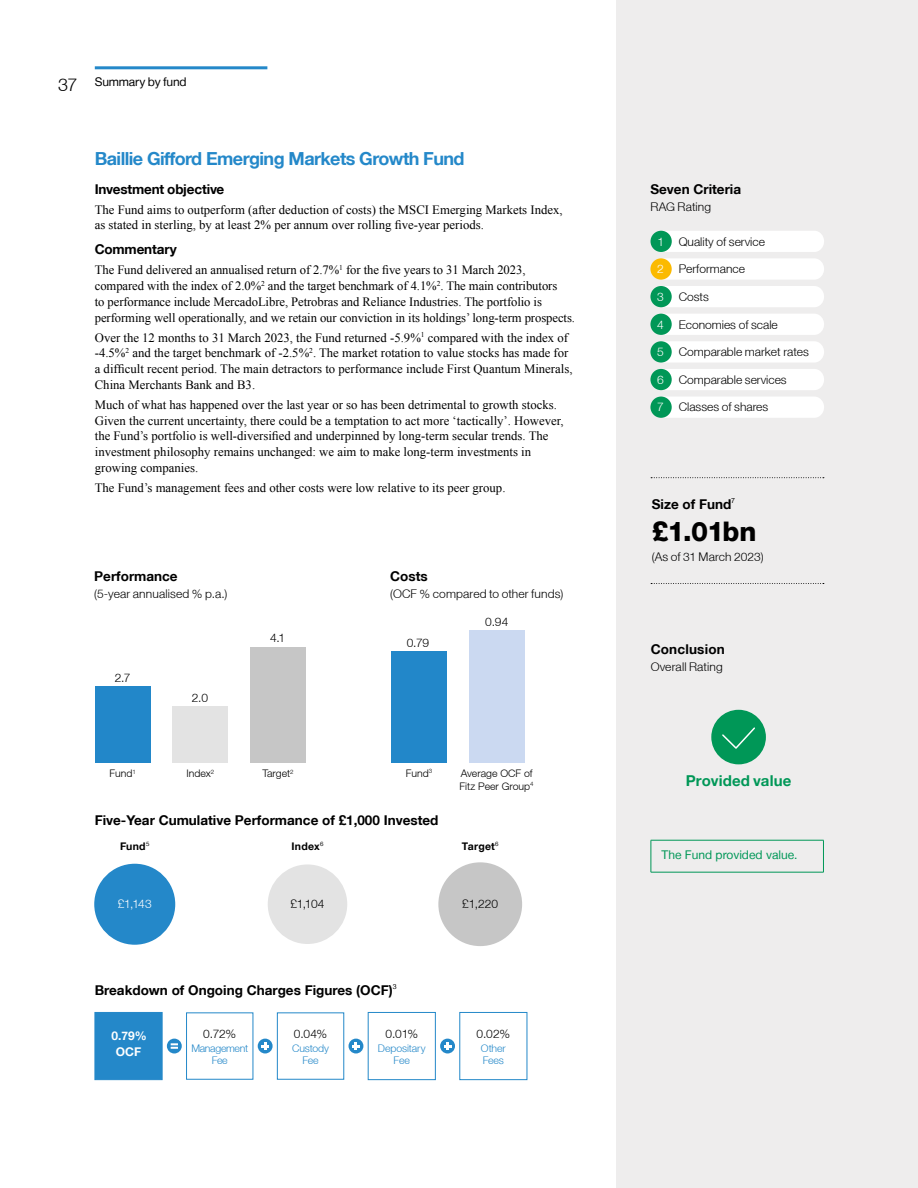
<style>
.page{position:relative;width:918px;height:1188px;background:#fff}
.page>*{position:absolute;margin:0;border:0;box-sizing:border-box;transform-origin:0 0}
.t1{font:800 27px "Helvetica Neue LT";color:#000}
.t2{font:700 18px "Helvetica Neue LT";letter-spacing:-.03em;color:#2488c9}
.t3{font:700 15px "Helvetica Neue";letter-spacing:.01em;color:#009757}
.t4{font:700 13.5px "Helvetica Neue LT";color:#000}
.t5{font:12.75px/15.8px "Times New Roman";color:#000}
.t6{font:300 12px "Helvetica Neue LT";color:#000}
.t7{font:12px "Helvetica Neue LT";color:#009757}
.t8{font:12px "Helvetica Neue LT";letter-spacing:-.015em;color:#000}
.t9{font:300 12px "Helvetica Neue LT";color:#fff}
.t10{font:700 12px "Helvetica Neue LT";color:#fff}
.t11{font:300 10.5px/12.6px "Helvetica Neue LT";color:#000}
.t12{font:300 10.5px/12.6px "Helvetica Neue LT";letter-spacing:-.01em;color:#2488c9;text-align:center}
.t13{font:700 10.5px "Helvetica Neue LT";letter-spacing:.025em;color:#000}
.t14{font:300 10.5px/12.6px "Helvetica Neue LT";letter-spacing:-.03em;color:#2488c9;text-align:center}
.s1{font-weight:300;font-size:18px}
</style>
<div class="page">
<div style="left:617px;top:0;width:301px;height:1188px;background:#eeeded"></div>
<div style="left:665px;top:231px;width:159px;height:21px;background:#fff"></div>
<div style="left:665px;top:258px;width:159px;height:22px;background:#fff"></div>
<div style="left:664px;top:286px;width:160px;height:21px;background:#fff"></div>
<div style="left:664px;top:314px;width:160px;height:21px;background:#fff"></div>
<div style="left:664px;top:341px;width:160px;height:21px;background:#fff"></div>
<div style="left:664px;top:369px;width:160px;height:21px;background:#fff"></div>
<div style="left:664px;top:397px;width:160px;height:21px;background:#fff"></div>
<div style="left:94px;top:864px;width:81px;height:81px;background:#2488c9;border-radius:40px"></div>
<div style="left:268px;top:864px;width:79px;height:80px;background:#e3e3e3;border-radius:40px"></div>
<div style="left:438px;top:862px;width:84px;height:84px;background:#c6c6c6;border-radius:42px"></div>
<div style="left:167px;top:1039px;width:15px;height:14px;background:#2488c9;border-radius:50%"></div>
<svg style="left:171px;top:1043px;width:7px;height:6px"></svg>
<div style="left:258px;top:1039px;width:15px;height:14px;background:#2488c9;border-radius:50%"></div>
<svg style="left:261px;top:1042px;width:8px;height:8px"></svg>
<div style="left:349px;top:1039px;width:14px;height:14px;background:#2488c9;border-radius:50%"></div>
<svg style="left:352px;top:1042px;width:7px;height:8px"></svg>
<div style="left:440px;top:1039px;width:15px;height:14px;background:#2488c9;border-radius:50%"></div>
<svg style="left:444px;top:1042px;width:7px;height:8px"></svg>
<div style="left:277px;top:1013px;width:67px;height:66px;border:1px solid #2488c9"></div>
<div style="left:368px;top:1012px;width:68px;height:68px;border:1px solid #2488c9"></div>
<div style="left:460px;top:1012px;width:67px;height:68px;border:1px solid #2488c9"></div>
<div style="left:95px;top:1012px;width:67px;height:68px;background:#2488c9;border:1px solid #2488c9"></div>
<svg style="left:651px;top:477px;width:173px;height:1px"></svg>
<svg style="left:651px;top:583px;width:173px;height:1px"></svg>
<div style="left:650px;top:258px;width:22px;height:22px;background:#fbba00;border-radius:50%"></div>
<div style="left:650px;top:314px;width:22px;height:21px;background:#009757;border-radius:50%"></div>
<div style="left:650px;top:369px;width:22px;height:21px;background:#009757;border-radius:50%"></div>
<div style="left:650px;top:286px;width:22px;height:21px;background:#009757;border-radius:50%"></div>
<div style="left:650px;top:341px;width:22px;height:22px;background:#009757;border-radius:50%"></div>
<div style="left:650px;top:397px;width:22px;height:21px;background:#009757;border-radius:50%"></div>
<div style="left:651px;top:231px;width:21px;height:21px;background:#009757;border-radius:50%"></div>
<div style="left:391px;top:651px;width:56px;height:111px;background:#2287c9"></div>
<div style="left:469px;top:630px;width:56px;height:132px;background:#cbd9f1"></div>
<div style="left:95px;top:686px;width:56px;height:77px;background:#2287c9"></div>
<div style="left:172px;top:706px;width:56px;height:57px;background:#e3e3e3"></div>
<div style="left:250px;top:647px;width:56px;height:116px;background:#c6c6c6"></div>
<div style="left:712px;top:711px;width:53px;height:53px;background:#009757;border-radius:50%"></div>
<div style="left:711px;top:710px;width:55px;height:54px;border:2px solid #009757;border-radius:50%"></div>
<svg style="left:722px;top:727px;width:33px;height:22px"></svg>
<hr style="left:651px;top:840px;width:173px;height:1px;background:#009757">
<hr style="left:651px;top:840px;width:1px;height:32px;background:#009757">
<hr style="left:823px;top:840px;width:1px;height:32px;background:#009757">
<hr style="left:651px;top:872px;width:173px;height:1px;background:#009757">
<hr style="left:95px;top:66px;width:172px;height:3px;background:#2488c9">
<p class="t8" style="left:58px;top:75px;width:130px"><span class="s1">37</span> Summary by fund</p>
<h2 class="t2" style="left:95px;top:147px;width:371px">Baillie Gifford Emerging Markets Growth Fund</h2>
<p class="t4" style="left:95px;top:180px;width:131px">Investment objective</p>
<p class="t4" style="left:650px;top:180px;width:92px">Seven Criteria</p>
<p class="t5" style="left:95px;top:201px;width:469px">The Fund aims to outperform (after deduction of costs) the MSCI Emerging Markets Index, as stated in sterling, by at least 2% per annum over rolling five-year periods.</p>
<p class="t4" style="left:95px;top:241px;width:84px">Commentary</p>
<p class="t5" style="left:95px;top:262px;width:482px">The Fund delivered an annualised return of 2.7%<sup>1</sup> for the five years to 31 March 2023, compared with the index of 2.0%<sup>2</sup> and the target benchmark of 4.1%<sup>2</sup>. The main contributors<br>to performance include MercadoLibre, Petrobras and Reliance Industries. The portfolio is performing well operationally, and we retain our conviction in its holdings’ long-term prospects.</p>
<p class="t5" style="left:95px;top:329px;width:479px">Over the 12 months to 31 March 2023, the Fund returned -5.9%<sup>1</sup> compared with the index of -4.5%<sup>2</sup> and the target benchmark of -2.5%<sup>2</sup>. The market rotation to value stocks has made for a difficult recent period. The main detractors to performance include First Quantum Minerals, China Merchants Bank and B3.</p>
<p class="t5" style="left:95px;top:397px;width:470px">Much of what has happened over the last year or so has been detrimental to growth stocks.<br>Given the current uncertainty, there could be a temptation to act more ‘tactically’. However, the Fund’s portfolio is well-diversified and underpinned by long-term secular trends. The investment philosophy remains unchanged: we aim to make long-term investments in growing companies.</p>
<p class="t5" style="left:95px;top:480px;width:412px">The Fund’s management fees and other costs were low relative to its peer group.</p>
<p class="t6" style="left:650px;top:199px;width:62px">RAG Rating</p>
<p class="t6" style="left:679px;top:234px;width:88px">Quality of service</p>
<p class="t9" style="left:657px;top:234px;width:8px">1</p>
<p class="t6" style="left:679px;top:262px;width:68px">Performance</p>
<p class="t9" style="left:657px;top:262px;width:8px">2</p>
<p class="t6" style="left:679px;top:289px;width:32px">Costs</p>
<p class="t6" style="left:679px;top:317px;width:101px">Economies of scale</p>
<p class="t9" style="left:657px;top:289px;width:8px">3</p>
<p class="t9" style="left:657px;top:317px;width:8px">4</p>
<p class="t6" style="left:679px;top:345px;width:132px">Comparable market rates</p>
<p class="t6" style="left:679px;top:372px;width:110px">Comparable services</p>
<p class="t9" style="left:657px;top:345px;width:8px">5</p>
<p class="t9" style="left:657px;top:372px;width:8px">6</p>
<p class="t6" style="left:679px;top:400px;width:91px">Classes of shares</p>
<p class="t9" style="left:657px;top:400px;width:8px">7</p>
<p class="t4" style="left:652px;top:496px;width:85px">Size of Fund<sup>7</sup></p>
<h1 class="t1" style="left:652px;top:515px;width:106px">£1.01bn</h1>
<p class="t4" style="left:94px;top:567px;width:85px">Performance</p>
<p class="t6" style="left:94px;top:586px;width:135px">(5-year annualised % p.a.)</p>
<p class="t6" style="left:115px;top:671px;width:17px">2.7</p>
<p class="t11" style="left:110px;top:767px;width:28px">Fund<sup>1</sup></p>
<p class="t6" style="left:192px;top:690px;width:18px">2.0</p>
<p class="t11" style="left:186px;top:767px;width:29px">Index<sup>2</sup></p>
<p class="t6" style="left:270px;top:631px;width:17px">4.1</p>
<p class="t11" style="left:262px;top:767px;width:33px">Target<sup>2</sup></p>
<p class="t4" style="left:390px;top:567px;width:39px">Costs</p>
<p class="t6" style="left:390px;top:586px;width:175px">(OCF % compared to other funds)</p>
<p class="t6" style="left:407px;top:635px;width:24px">0.79</p>
<p class="t6" style="left:485px;top:614px;width:25px">0.94</p>
<p class="t11" style="left:406px;top:767px;width:28px">Fund<sup>3</sup></p>
<p class="t11" style="left:460px;top:767px;width:76px">Average OCF of<br>Fitz Peer Group<sup>4</sup></p>
<p class="t4" style="left:95px;top:812px;width:345px">Five-Year Cumulative Performance of £1,000 Invested</p>
<p class="t13" style="left:120px;top:839px;width:31px">Fund<sup>5</sup></p>
<p class="t13" style="left:292px;top:839px;width:33px">Index<sup>6</sup></p>
<p class="t13" style="left:462px;top:839px;width:38px">Target<sup>6</sup></p>
<p class="t9" style="left:118px;top:896px;width:36px">£1,143</p>
<p class="t6" style="left:290px;top:896px;width:36px">£1,104</p>
<p class="t6" style="left:462px;top:896px;width:37px">£1,220</p>
<p class="t4" style="left:95px;top:982px;width:303px">Breakdown of Ongoing Charges Figures (OCF)<sup>3</sup></p>
<p class="t10" style="left:112px;top:1028px;width:37px">0.79%</p>
<p class="t6" style="left:476px;top:1026px;width:35px">0.02%</p>
<p class="t10" style="left:116px;top:1044px;width:27px">OCF</p>
<p class="t6" style="left:203px;top:1026px;width:35px">0.72%</p>
<p class="t6" style="left:294px;top:1026px;width:35px">0.04%</p>
<p class="t6" style="left:385px;top:1026px;width:34px">0.01%</p>
<p class="t12" style="left:292px;top:1042px;width:38px">Custody<br>Fee</p>
<p class="t12" style="left:481px;top:1042px;width:26px;text-align:left">Other<br>Fees</p>
<p class="t14" style="left:191px;top:1042px;width:58px">Management<br>Fee</p>
<p class="t12" style="left:378px;top:1042px;width:49px">Depositary<br>Fee</p>
<p class="t6" style="left:652px;top:550px;width:113px">(As of 31 March 2023)</p>
<p class="t4" style="left:651px;top:641px;width:76px">Conclusion</p>
<p class="t6" style="left:651px;top:660px;width:73px">Overall Rating</p>
<p class="t3" style="left:686px;top:769px;width:107px">Provided value</p>
<p class="t7" style="left:662px;top:848px;width:138px">The Fund provided value.</p>
</div>
